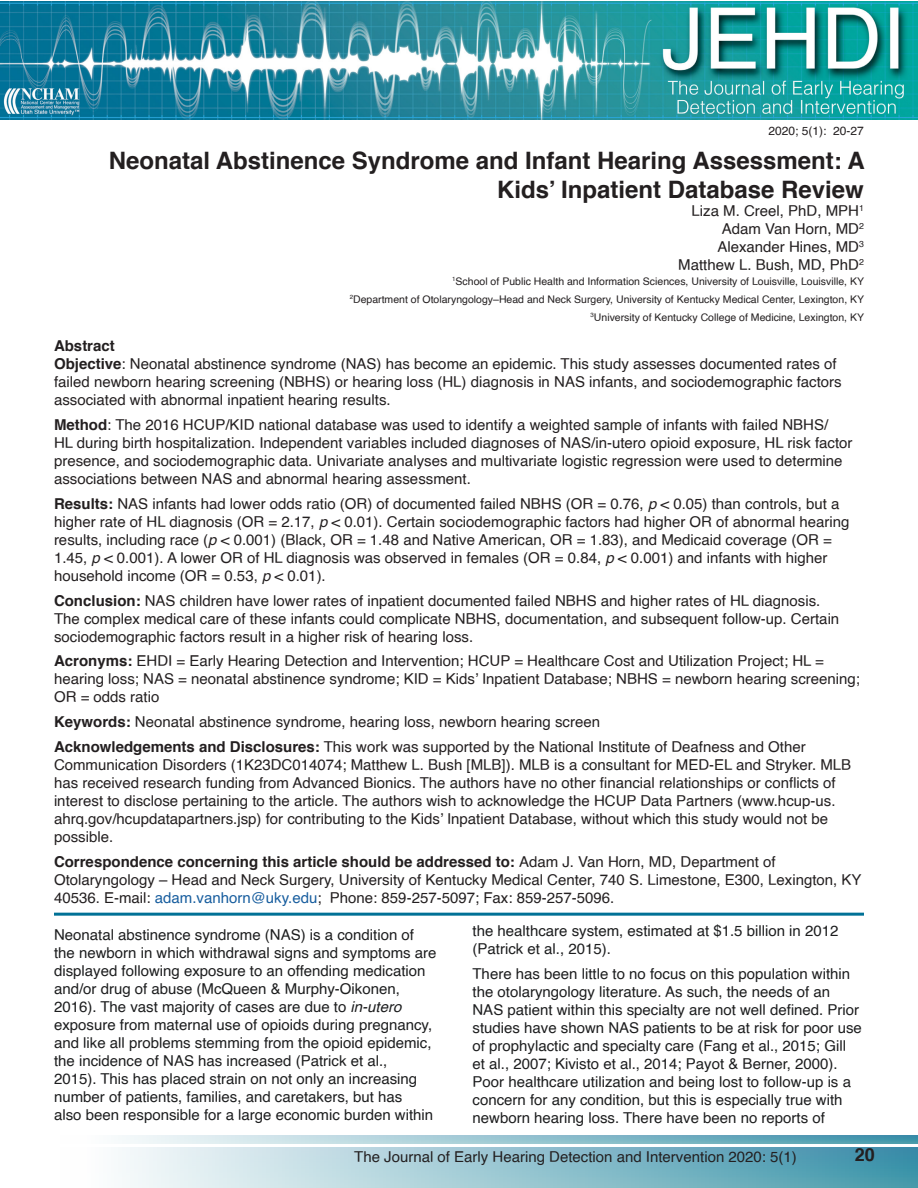
<style>
.page{position:relative;width:918px;height:1188px;background:#fff}
.page>*{position:absolute;margin:0;border:0;box-sizing:border-box;transform-origin:0 0}
.t1{font:700 24px/28.8px "Helvetica";color:#231f20;text-align:right}
.t2{font:700 18px "Helvetica";color:#231f20}
.t3{font:15px/18px "Helvetica";color:#231f20}
.t4{font:15px/18px "Helvetica";color:#1c1d1e}
.t5{font:700 15px "Helvetica";color:#231f20}
.t6{font:12px "Helvetica";color:#231f20}
.t7{font:10.5px "Helvetica";color:#231f20}
.s1{font-weight:700}
.s2{font-style:italic}
.s3{color:#175d9e}
</style>
<div class="page">
<div style="left:61px;top:1148px;width:857px;height:40px;background:linear-gradient(to right,#fff,#3b91a8)"></div>
<svg style="left:122px;top:1136px;width:796px;height:7px;background:#98c5d1"></svg>
<img style="left:0;top:2px;width:918px;height:118px">
<hr style="left:54px;top:913px;width:810px;height:3px;background:#007196">
<p class="t6" style="left:769px;top:121px;width:97px">2020; 5(1): 20-27</p>
<p class="t1" style="left:109px;top:147px;width:758px">Neonatal Abstinence Syndrome and Infant Hearing Assessment: A<br>Kids’ Inpatient Database Review</p>
<p class="t3" style="left:692px;top:202px;width:174px">Liza M. Creel, PhD, MPH<sup>1</sup></p>
<p class="t3" style="left:722px;top:220px;width:144px">Adam Van Horn, MD<sup>2</sup></p>
<p class="t3" style="left:717px;top:238px;width:148px">Alexander Hines, MD<sup>3</sup></p>
<p class="t3" style="left:678px;top:256px;width:187px">Matthew L. Bush, MD, PhD<sup>2</sup></p>
<p class="t7" style="left:452px;top:273px;width:413px"><sup>1</sup>School of Public Health and Information Sciences, University of Louisville, Louisville, KY</p>
<p class="t7" style="left:350px;top:291px;width:516px"><sup>2</sup>Department of Otolaryngology–Head and Neck Surgery, University of Kentucky Medical Center, Lexington, KY</p>
<p class="t7" style="left:591px;top:309px;width:275px"><sup>3</sup>University of Kentucky College of Medicine, Lexington, KY</p>
<p class="t5" style="left:54px;top:334px;width:62px">Abstract</p>
<p class="t3" style="left:54px;top:356px;width:789px"><span class="s1">Objective</span>: Neonatal abstinence syndrome (NAS) has become an epidemic. This study assesses documented rates of failed newborn hearing screening (NBHS) or hearing loss (HL) diagnosis in NAS infants, and sociodemographic factors associated with abnormal inpatient hearing results.</p>
<p class="t3" style="left:54px;top:416px;width:800px"><span class="s1">Method</span>: The 2016 HCUP/KID national database was used to identify a weighted sample of infants with failed NBHS/<br>HL during birth hospitalization. Independent variables included diagnoses of NAS/in-utero opioid exposure, HL risk factor presence, and sociodemographic data. Univariate analyses and multivariate logistic regression were used to determine associations between NAS and abnormal hearing assessment.</p>
<p class="t3" style="left:54px;top:495px;width:797px"><span class="s1">Results:</span> NAS infants had lower odds ratio (OR) of documented failed NBHS (OR = 0.76, <span class="s2">p</span> &lt; 0.05) than controls, but a higher rate of HL diagnosis (OR = 2.17, <span class="s2">p</span> &lt; 0.01). Certain sociodemographic factors had higher OR of abnormal hearing results, including race (<span class="s2">p</span> &lt; 0.001) (Black, OR = 1.48 and Native American, OR = 1.83), and Medicaid coverage (OR = 1.45, <span class="s2">p</span> &lt; 0.001). A lower OR of HL diagnosis was observed in females (OR = 0.84, <span class="s2">p</span> &lt; 0.001) and infants with higher household income (OR = 0.53, <span class="s2">p</span> &lt; 0.01).</p>
<p class="t3" style="left:54px;top:592px;width:787px"><span class="s1">Conclusion:</span> NAS children have lower rates of inpatient documented failed NBHS and higher rates of HL diagnosis.<br>The complex medical care of these infants could complicate NBHS, documentation, and subsequent follow-up. Certain sociodemographic factors result in a higher risk of hearing loss.</p>
<p class="t3" style="left:54px;top:653px;width:808px"><span class="s1">Acronyms:</span> EHDI = Early Hearing Detection and Intervention; HCUP = Healthcare Cost and Utilization Project; HL = hearing loss; NAS = neonatal abstinence syndrome; KID = Kids’ Inpatient Database; NBHS = newborn hearing screening;<br>OR = odds ratio</p>
<p class="t3" style="left:54px;top:713px;width:548px"><span class="s1">Keywords:</span> Neonatal abstinence syndrome, hearing loss, newborn hearing screen</p>
<p class="t3" style="left:54px;top:738px;width:799px"><span class="s1">Acknowledgements and Disclosures:</span> This work was supported by the National Institute of Deafness and Other Communication Disorders (1K23DC014074; Matthew L. Bush [MLB]). MLB is a consultant for MED-EL and Stryker. MLB has received research funding from Advanced Bionics. The authors have no other financial relationships or conflicts of interest to disclose pertaining to the article. The authors wish to acknowledge the HCUP Data Partners (www.hcup-us. ahrq.gov/hcupdatapartners.jsp) for contributing to the Kids’ Inpatient Database, without which this study would not be possible.</p>
<p class="t3" style="left:54px;top:853px;width:809px"><span class="s1">Correspondence concerning this article should be addressed to:</span> Adam J. Van Horn, MD, Department of<br>Otolaryngology – Head and Neck Surgery, University of Kentucky Medical Center, 740 S. Limestone, E300, Lexington, KY<br>40536. E-mail: <span class="s3">adam.vanhorn@uky.edu</span>; Phone: 859-257-5097; Fax: 859-257-5096.</p>
<p class="t4" style="left:54px;top:926px;width:384px">Neonatal abstinence syndrome (NAS) is a condition of the newborn in which withdrawal signs and symptoms are displayed following exposure to an offending medication and/or drug of abuse (McQueen &amp; Murphy-Oikonen, 2016). The vast majority of cases are due to <span class="s2">in-utero </span>exposure from maternal use of opioids during pregnancy, and like all problems stemming from the opioid epidemic, the incidence of NAS has increased (Patrick et al.,<br>2015). This has placed strain on not only an increasing number of patients, families, and caretakers, but has<br>also been responsible for a large economic burden within</p>
<p class="t4" style="left:472px;top:922px;width:368px">the healthcare system, estimated at $1.5 billion in 2012 (Patrick et al., 2015).</p>
<p class="t4" style="left:472px;top:965px;width:391px">There has been little to no focus on this population within the otolaryngology literature. As such, the needs of an NAS patient within this specialty are not well defined. Prior studies have shown NAS patients to be at risk for poor use of prophylactic and specialty care (Fang et al., 2015; Gill et al., 2007; Kivisto et al., 2014; Payot &amp; Berner, 2000).<br>Poor healthcare utilization and being lost to follow-up is a concern for any condition, but this is especially true with newborn hearing loss. There have been no reports of</p>
<p class="t3" style="left:354px;top:1148px;width:444px">The Journal of Early Hearing Detection and Intervention 2020: 5(1)</p>
<p class="t2" style="left:855px;top:1140px;width:22px">20</p>
</div>
